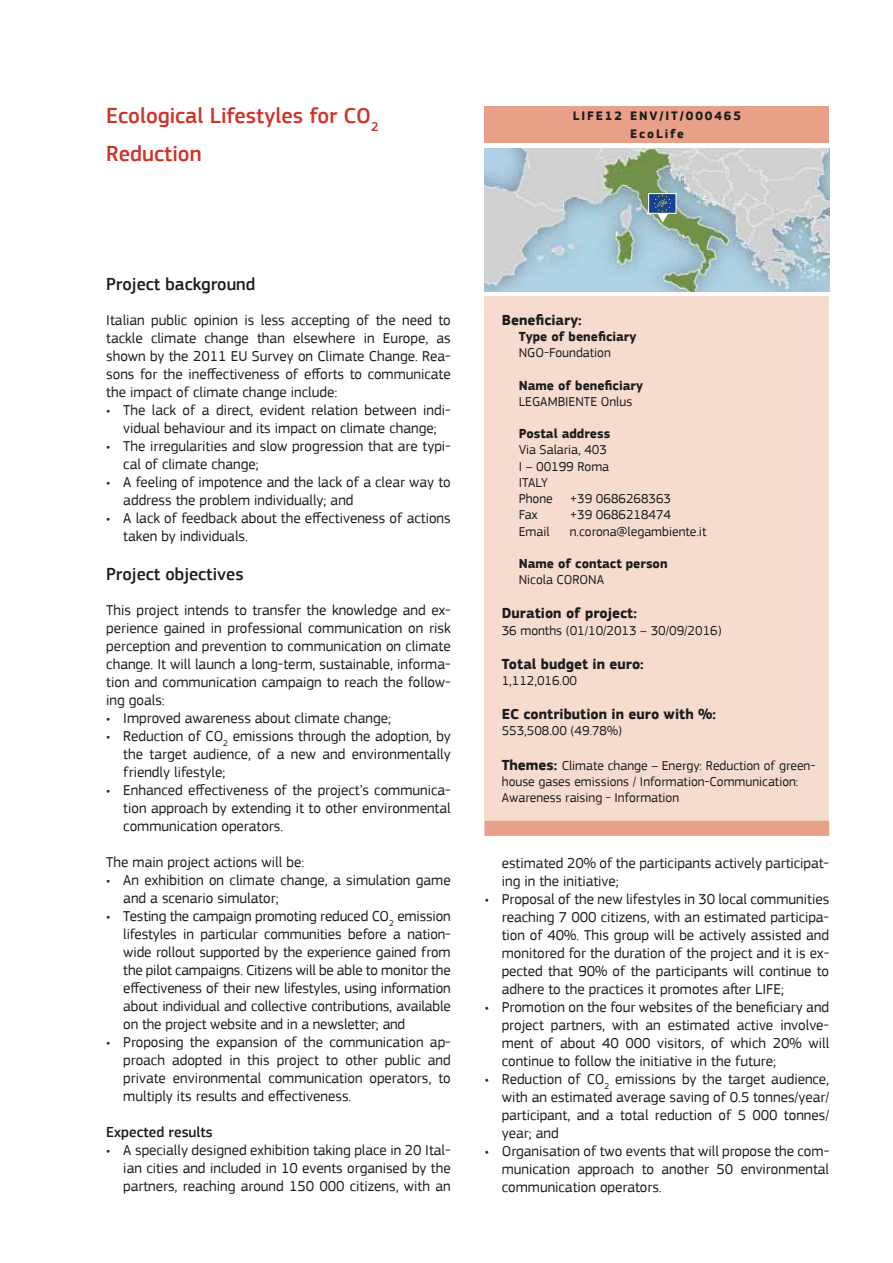
<style>
.page{position:relative;width:893px;height:1263px;background:#fff}
.page>*{position:absolute;margin:0;border:0;box-sizing:border-box;transform-origin:0 0}
.t1{font:500 22.5px/37.5px "PF Square Sans Pro";color:#cf3329}
.t2{font:500 18px "PF Square Sans Pro";color:#1d1d1b}
.t3{font:15px/18px "PF Square Sans Pro";color:#1d1d1b;text-align:justify}
.t4{font:700 15px "PF Square Sans Pro";color:#1d1d1b}
.t5{font:500 15px "PF Square Sans Pro";color:#1d1d1b}
.t6{font:13.5px/16.2px "PF Square Sans Pro";color:#1d1d1b}
.t7{font:700 13.5px "PF Square Sans Pro";color:#1d1d1b}
.t8{font:700 12.75px/18px "PF Square Sans Pro";letter-spacing:.15em;color:#1d1d1b;text-align:center}
.s1{font-weight:700;font-size:15px}
</style>
<div class="page">
<svg style="left:484px;top:148px;width:346px;height:1px"></svg>
<img style="left:485px;top:149px;width:344px;height:142px">
<div style="left:485px;top:297px;width:344px;height:539px;background:#f6dbcf"></div>
<div style="left:485px;top:821px;width:344px;height:15px;background:#e8a088"></div>
<div style="left:485px;top:106px;width:344px;height:37px;background:#e8a088"></div>
<div style="left:648px;top:193px;width:29px;height:21px;background:#164194;border:1px solid #fff"></div>
<svg style="left:654px;top:195px;width:17px;height:28px"></svg>
<h1 class="t1" style="left:106px;top:97px;width:274px">Ecological Lifestyles for CO<sub>2<br></sub>Reduction</h1>
<p class="t8" style="left:573px;top:107px;width:170px">LIFE12 ENV/IT/000465<br>EcoLife</p>
<p class="t2" style="left:106px;top:273px;width:151px">Project background</p>
<p class="t3" style="left:106px;top:311px;width:346px">Italian public opinion is less accepting of the need to tackle climate change than elsewhere in Europe, as shown by the 2011 EU Survey on Climate Change. Rea&shy;sons for the ineffectiveness of efforts to communicate the impact of climate change include:</p>
<p class="t3" style="left:106px;top:401px;width:346px;text-align:center">• The lack of a direct, evident relation between indi&shy;vidual behaviour and its impact on climate change;</p>
<p class="t3" style="left:123px;top:437px;width:329px;text-indent:-17px">• The irregularities and slow progression that are typi&shy;cal of climate change;</p>
<p class="t3" style="left:123px;top:473px;width:329px;text-indent:-17px">• A feeling of impotence and the lack of a clear way to address the problem individually; and</p>
<p class="t3" style="left:123px;top:509px;width:329px;text-indent:-17px">• A lack of feedback about the effectiveness of actions taken by individuals.</p>
<p class="t2" style="left:106px;top:563px;width:139px">Project objectives</p>
<p class="t3" style="left:106px;top:601px;width:346px">This project intends to transfer the knowledge and ex&shy;perience gained in professional communication on risk perception and prevention to communication on climate change. It will launch a long-term, sustainable, informa&shy;tion and communication campaign to reach the follow&shy;ing goals:</p>
<p class="t3" style="left:106px;top:709px;width:286px">• Improved awareness about climate change;</p>
<p class="t3" style="left:123px;top:727px;width:329px;text-indent:-17px">• Reduction of CO<sub>2</sub> emissions through the adoption, by the target audience, of a new and environmentally friendly lifestyle;</p>
<p class="t3" style="left:123px;top:781px;width:329px;text-indent:-17px">• Enhanced effectiveness of the project’s communica&shy;tion approach by extending it to other environmental communication operators.</p>
<p class="t3" style="left:106px;top:853px;width:199px">The main project actions will be:</p>
<p class="t3" style="left:123px;top:871px;width:329px;text-indent:-17px">• An exhibition on climate change, a simulation game and a scenario simulator;</p>
<p class="t3" style="left:123px;top:907px;width:329px;text-indent:-17px">• Testing the campaign promoting reduced CO<sub>2</sub> emission lifestyles in particular communities before a nation&shy;wide rollout supported by the experience gained from the pilot campaigns. Citizens will be able to monitor the effectiveness of their new lifestyles, using information about individual and collective contributions, available on the project website and in a newsletter; and</p>
<p class="t3" style="left:123px;top:1033px;width:329px;text-indent:-17px">• Proposing the expansion of the communication ap&shy;proach adopted in this project to other public and private environmental communication operators, to multiply its results and effectiveness.</p>
<p class="t5" style="left:106px;top:1123px;width:108px">Expected results</p>
<p class="t3" style="left:123px;top:1141px;width:329px;text-indent:-17px">• A specially designed exhibition taking place in 20 Ital&shy;ian cities and included in 10 events organised by the partners, reaching around 150 000 citizens, with an</p>
<p class="t4" style="left:502px;top:311px;width:81px">Beneficiary:</p>
<p class="t7" style="left:519px;top:328px;width:119px">Type of beneficiary</p>
<p class="t6" style="left:519px;top:345px;width:94px">NGO-Foundation</p>
<p class="t7" style="left:519px;top:377px;width:126px">Name of beneficiary</p>
<p class="t6" style="left:519px;top:393px;width:115px">LEGAMBIENTE Onlus</p>
<p class="t7" style="left:519px;top:426px;width:93px">Postal address</p>
<p class="t6" style="left:519px;top:442px;width:92px">Via Salaria, 403<br>I – 00199 Roma<br>ITALY<br>Phone</p>
<p class="t6" style="left:570px;top:491px;width:103px">+39 0686268363</p>
<p class="t6" style="left:519px;top:507px;width:20px">Fax</p>
<p class="t6" style="left:570px;top:507px;width:103px">+39 0686218474</p>
<p class="t6" style="left:519px;top:523px;width:32px">Email</p>
<p class="t6" style="left:570px;top:523px;width:138px">n.corona@legambiente.it</p>
<p class="t7" style="left:519px;top:555px;width:150px">Name of contact person</p>
<p class="t6" style="left:519px;top:572px;width:87px">Nicola CORONA</p>
<p class="t4" style="left:502px;top:604px;width:137px">Duration of project:</p>
<p class="t6" style="left:502px;top:622px;width:221px">36 months (01/10/2013 – 30/09/2016)</p>
<p class="t4" style="left:502px;top:655px;width:143px">Total budget in euro:</p>
<p class="t6" style="left:502px;top:672px;width:77px">1,112,016.00</p>
<p class="t4" style="left:502px;top:705px;width:216px">EC contribution in euro with %:</p>
<p class="t6" style="left:502px;top:723px;width:122px">553,508.00 (49.78%)</p>
<p class="t6" style="left:502px;top:757px;width:315px"><span class="s1">Themes:</span> Climate change – Energy: Reduction of green&shy;house gases emissions / Information-Communication:<br>Awareness raising - Information</p>
<p class="t3" style="left:502px;top:854px;width:329px">estimated 20% of the participants actively participat&shy;ing in the initiative;</p>
<p class="t3" style="left:502px;top:890px;width:329px;text-indent:-17px">• Proposal of the new lifestyles in 30 local communities reaching 7 000 citizens, with an estimated participa&shy;tion of 40%. This group will be actively assisted and monitored for the duration of the project and it is ex&shy;pected that 90% of the participants will continue to adhere to the practices it promotes after LIFE;</p>
<p class="t3" style="left:502px;top:998px;width:329px;text-indent:-17px">• Promotion on the four websites of the beneficiary and project partners, with an estimated active involve&shy;ment of about 40 000 visitors, of which 20% will continue to follow the initiative in the future;</p>
<p class="t3" style="left:502px;top:1070px;width:329px;text-indent:-17px">• Reduction of CO<sub>2</sub> emissions by the target audience, with an estimated average saving of 0.5 tonnes/year/ participant, and a total reduction of 5 000 tonnes/ year; and</p>
<p class="t3" style="left:502px;top:1142px;width:329px;text-indent:-17px">• Organisation of two events that will propose the com&shy;munication approach to another 50 environmental communication operators.</p>
</div>
